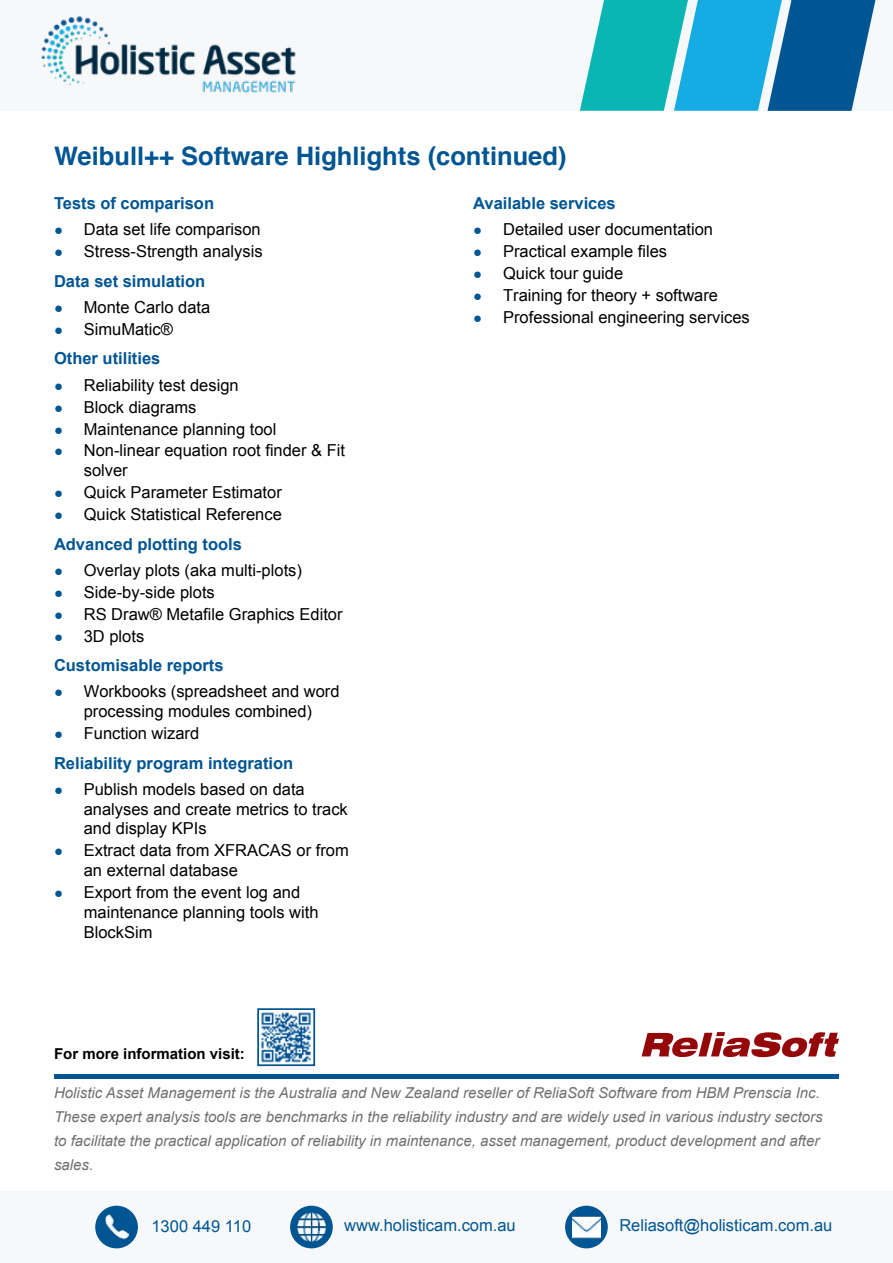
<style>
.page{position:relative;width:893px;height:1263px;background:#fff}
.page>*{position:absolute;margin:0;border:0;box-sizing:border-box;transform-origin:0 0}
.t1{font:700 25.5px "Helvetica";color:#005593}
.t2{font:16.5px/21.9px "Arial";color:#000}
.t3{font:700 16.5px "Arial";color:#005593}
.t4{font:16.5px "Arial";color:#005593}
.t5{font:italic 15px/24px "Arial";color:#6f7073}
.t6{font:15px "Arial";color:#005593}
.t7{font:700 15px "Arial";color:#000}
</style>
<div class="page">
<div style="left:0;top:1191px;width:893px;height:72px;background:#f7f8f9"></div>
<hr style="left:54px;top:1075px;width:785px;height:4px;background:#005593">
<div style="left:95px;top:1206px;width:43px;height:42px;background:#005593;border-radius:50%"></div>
<img style="left:101px;top:1212px;width:31px;height:30px">
<div style="left:290px;top:1206px;width:43px;height:42px;background:#005593;border-radius:50%"></div>
<img style="left:296px;top:1212px;width:31px;height:30px">
<div style="left:565px;top:1206px;width:43px;height:42px;background:#005593;border-radius:50%"></div>
<img style="left:572px;top:1214px;width:29px;height:25px">
<img style="left:261px;top:1012px;width:50px;height:51px">
<div style="left:257px;top:1008px;width:58px;height:58px;border:2px solid #005593"></div>
<svg style="left:642px;top:1032px;width:197px;height:25px"></svg>
<div style="left:0;top:0;width:893px;height:111px;background:#f7f8f9"></div>
<img style="left:41px;top:16px;width:255px;height:77px">
<svg style="left:580px;top:0;width:296px;height:111px;background:#2da1c2"></svg>
<h1 class="t1" style="left:54px;top:135px;width:514px">Weibull++ Software Highlights (continued(</h1>
<p class="t3" style="left:54px;top:193px;width:162px">Tests of comparison</p>
<p class="t2" style="left:84px;top:219px;width:178px">Data set life comparison</p>
<p class="t6" style="left:54px;top:220px;width:11px">●</p>
<p class="t2" style="left:84px;top:241px;width:180px">Stress-Strength analysis</p>
<p class="t6" style="left:54px;top:242px;width:11px">●</p>
<p class="t3" style="left:54px;top:270px;width:153px">Data set simulation</p>
<p class="t2" style="left:84px;top:296px;width:128px">Monte Carlo data</p>
<p class="t6" style="left:54px;top:298px;width:11px">●</p>
<p class="t2" style="left:84px;top:318px;width:90px">SimuMaticR</p>
<p class="t6" style="left:54px;top:320px;width:11px">●</p>
<p class="t3" style="left:54px;top:348px;width:108px">Other utilities</p>
<p class="t2" style="left:84px;top:374px;width:156px">Reliability test design</p>
<p class="t6" style="left:54px;top:376px;width:11px">●</p>
<p class="t6" style="left:54px;top:397px;width:11px">●</p>
<p class="t2" style="left:84px;top:396px;width:114px">Block diagrams</p>
<p class="t6" style="left:54px;top:419px;width:11px">●</p>
<p class="t2" style="left:84px;top:418px;width:194px">Maintenance planning tool</p>
<p class="t6" style="left:54px;top:441px;width:11px">●</p>
<p class="t2" style="left:84px;top:440px;width:263px">Non-linear equation root finder &amp; Fit</p>
<p class="t6" style="left:54px;top:483px;width:11px">●</p>
<p class="t2" style="left:84px;top:460px;width:200px">solver<br>Quick Parameter Estimator</p>
<p class="t2" style="left:84px;top:503px;width:200px">Quick Statistical Reference</p>
<p class="t6" style="left:54px;top:505px;width:11px">●</p>
<p class="t3" style="left:54px;top:533px;width:189px">Advanced plotting tools</p>
<p class="t2" style="left:84px;top:559px;width:220px">Overlay plots (aka multi-plots(</p>
<p class="t6" style="left:54px;top:561px;width:11px">●</p>
<p class="t6" style="left:54px;top:583px;width:11px">●</p>
<p class="t6" style="left:54px;top:604px;width:11px">●</p>
<p class="t2" style="left:84px;top:581px;width:133px">Side-by-side plots</p>
<p class="t2" style="left:84px;top:603px;width:260px">RS Draw® Metafile Graphics Editor</p>
<p class="t2" style="left:84px;top:625px;width:62px">D3 plots</p>
<p class="t6" style="left:54px;top:626px;width:11px">●</p>
<p class="t3" style="left:54px;top:654px;width:171px">Customisable reports</p>
<p class="t2" style="left:84px;top:681px;width:257px">Workbooks (spreadsheet and word</p>
<p class="t6" style="left:54px;top:682px;width:11px">●</p>
<p class="t2" style="left:84px;top:700px;width:230px">processing modules combined(<br>Function wizard</p>
<p class="t6" style="left:54px;top:724px;width:11px">●</p>
<p class="t3" style="left:54px;top:752px;width:241px">Reliability program integration</p>
<p class="t2" style="left:84px;top:778px;width:223px">Publish models based on data</p>
<p class="t6" style="left:54px;top:780px;width:11px">●</p>
<p class="t6" style="left:54px;top:841px;width:11px">●</p>
<p class="t6" style="left:54px;top:883px;width:11px">●</p>
<p class="t2" style="left:84px;top:799px;width:266px;line-height:19.8px">analyses and create metrics to track and display KPIs</p>
<p class="t2" style="left:84px;top:840px;width:266px">Extract data from XFRACAS or from</p>
<p class="t2" style="left:84px;top:859px;width:218px">an external database<br>Export from the event log and</p>
<p class="t2" style="left:84px;top:902px;width:236px;line-height:19.8px">maintenance planning tools with<br>BlockSim</p>
<p class="t7" style="left:54px;top:1044px;width:192px">For more information visit:</p>
<p class="t3" style="left:473px;top:193px;width:144px">Available services</p>
<p class="t2" style="left:503px;top:219px;width:212px">Detailed user documentation</p>
<p class="t6" style="left:473px;top:220px;width:11px">●</p>
<p class="t6" style="left:473px;top:242px;width:11px">●</p>
<p class="t2" style="left:503px;top:241px;width:166px">Practical example files</p>
<p class="t6" style="left:473px;top:264px;width:11px">●</p>
<p class="t2" style="left:503px;top:263px;width:122px">Quick tour guide</p>
<p class="t6" style="left:473px;top:286px;width:11px">●</p>
<p class="t2" style="left:503px;top:285px;width:217px">Training for theory + software</p>
<p class="t6" style="left:473px;top:308px;width:11px">●</p>
<p class="t2" style="left:503px;top:307px;width:248px">Professional engineering services</p>
<p class="t5" style="left:54px;top:1081px;width:770px">Holistic Asset Management is the Australia and New Zealand reseller of ReliaSoft Software from HBM Prenscia Inc.<br>These expert analysis tools are benchmarks in the reliability industry and are widely used in various industry sectors to facilitate the practical application of reliability in maintenance, asset management, product development and after sales.</p>
<p class="t4" style="left:151px;top:1216px;width:101px">1300 449 110</p>
<p class="t4" style="left:344px;top:1215px;width:173px">www.holisticam.com.au</p>
<p class="t4" style="left:619px;top:1214px;width:214px">Reliasoft@holisticam.com.au</p>
</div>
